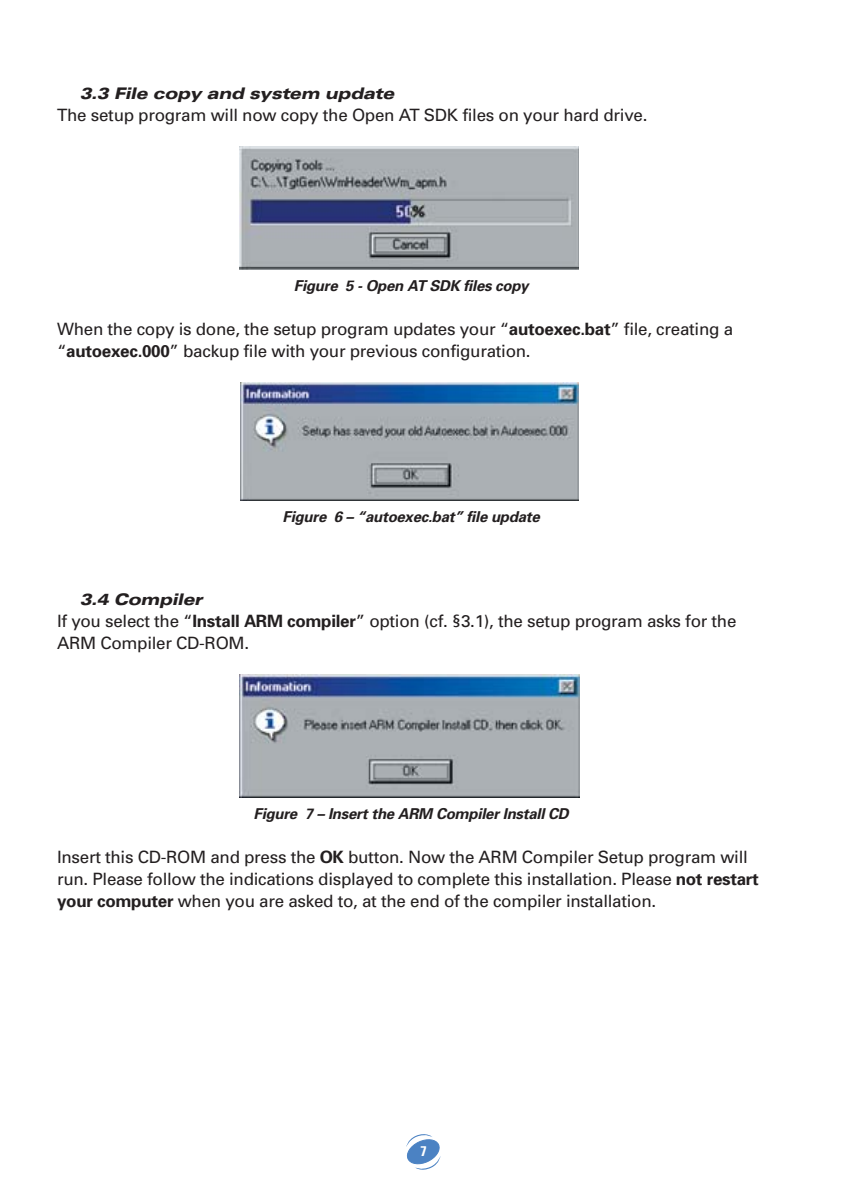
<style>
.page{position:relative;width:850px;height:1190px;background:#fff}
.page>*{position:absolute;margin:0;border:0;box-sizing:border-box;transform-origin:0 0}
.t1{font:17px/22px "Univers";letter-spacing:-.015em;color:#231f20}
.t2{font:italic 900 expanded 16px "Univers";letter-spacing:-.025em;color:#231f20}
.t3{font:italic 700 15px "Univers";letter-spacing:-.015em;color:#231f20}
.t4{font:700 condensed 14px "Univers";color:#fff}
.s1{font-weight:700}
</style>
<div class="page">
<svg style="left:406px;top:1134px;width:35px;height:36px"></svg>
<img style="left:239px;top:674px;width:341px;height:123px">
<img style="left:240px;top:382px;width:339px;height:118px">
<img style="left:240px;top:147px;width:339px;height:122px">
<p class="t2" style="left:80px;top:87px;width:316px">3.3 File copy and system update</p>
<p class="t1" style="left:57px;top:105px;width:592px">The setup program will now copy the Open AT SDK files on your hard drive.</p>
<p class="t3" style="left:294px;top:280px;width:236px">Figure 5 - Open AT SDK files copy</p>
<p class="t1" style="left:57px;top:320px;width:678px">When the copy is done, the setup program updates your “<span class="s1">autoexec.bat</span>” file, creating a “<span class="s1">autoexec.000</span>” backup file with your previous configuration.</p>
<p class="t3" style="left:283px;top:511px;width:259px">Figure 6 – “autoexec.bat” file update</p>
<p class="t2" style="left:80px;top:594px;width:124px">3.4 Compiler</p>
<p class="t1" style="left:57px;top:612px;width:681px">If you select the “<span class="s1">Install ARM compiler</span>” option (cf. §3.1), the setup program asks for the<br>ARM Compiler CD-ROM.</p>
<p class="t3" style="left:254px;top:808px;width:317px">Figure 7 – Insert the ARM Compiler Install CD</p>
<p class="t1" style="left:57px;top:848px;width:703px">Insert this CD-ROM and press the <span class="s1">OK</span> button. Now the ARM Compiler Setup program will run. Please follow the indications displayed to complete this installation. Please <span class="s1">not restart your computer</span> when you are asked to, at the end of the compiler installation.</p>
<p class="t4" style="left:420px;top:1145px;width:8px">7</p>
</div>
